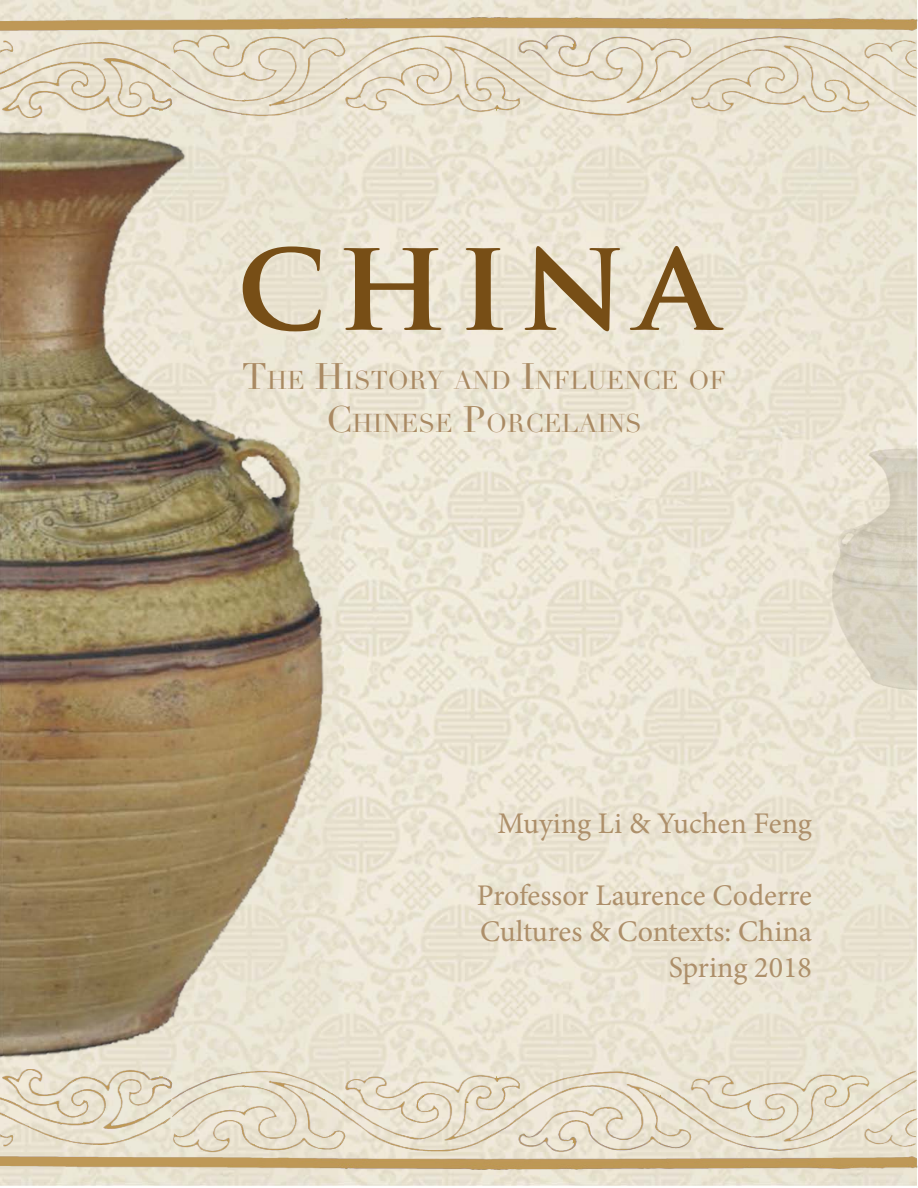
<style>
.page{position:relative;width:918px;height:1188px;background:#fff}
.page>*{position:absolute;margin:0;border:0;box-sizing:border-box;transform-origin:0 0}
.Magazine_Title{font:700 127.5px "Trajan Pro";letter-spacing:.08em;color:#774e16}
.t1{font:30px "Minion Pro";color:#ad8f6a}
.t2{font:25.2px "Didot";color:#a98962}
.s1{font-size:36px}
</style>
<div class="page">
<img style="left:0;top:0;width:916px;height:1186px">
<img style="left:0;top:1070px;width:918px;height:100px">
<img style="left:371px;top:17px;width:547px;height:100px">
<img style="left:0;top:0;width:371px;height:1142px">
<img style="left:819px;top:432px;width:99px;height:274px">
<p class="Magazine_Title" style="left:237px;top:204px;width:482px">CHINA</p>
<p class="t2" style="left:242px;top:365px;width:486px"><span class="s1">T</span>HE <span class="s1">H</span>ISTORY AND <span class="s1">I</span>NFLUENCE OF</p>
<p class="t2" style="left:326px;top:408px;width:317px"><span class="s1">C</span>HINESE <span class="s1">P</span>ORCELAINS</p>
<p class="t1" style="left:498px;top:803px;width:316px">Muying Li &amp; Yuchen Feng</p>
<p class="t1" style="left:477px;top:875px;width:337px">Professor Laurence Coderre</p>
<p class="t1" style="left:480px;top:911px;width:333px">Cultures &amp; Contexts: China</p>
<p class="t1" style="left:669px;top:947px;width:145px">Spring 2018</p>
</div>
